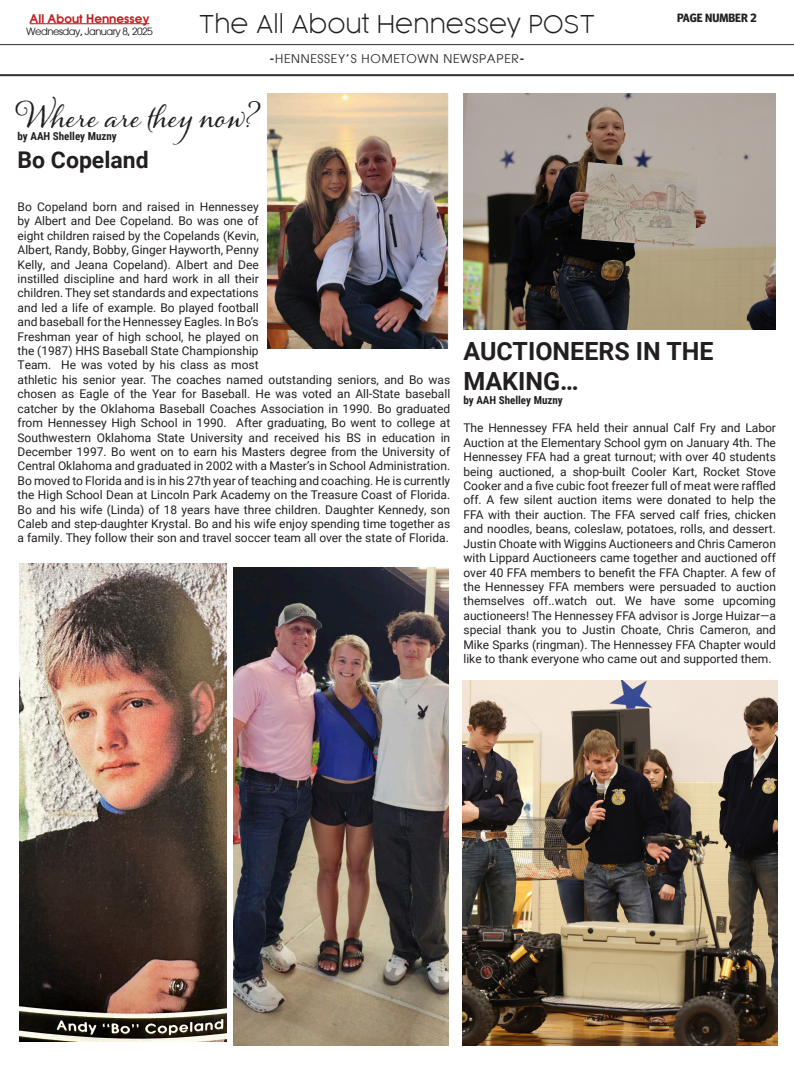
<style>
.page{position:relative;width:794px;height:1078px;background:#fff}
.page>*{position:absolute;margin:0;border:0;box-sizing:border-box;transform-origin:0 0}
.t1{font:32px "Alana";color:#231f20}
.t2{font:700 25px/30px "Roboto";color:#231f20}
.t3{font:200 24px "COCOGOOSE";color:#231f20}
.t4{font:700 23px "Roboto";color:#231f20}
.t5{font:12px/14.4px "Roboto";color:#231f20}
.t6{font:12px "Atlanta";letter-spacing:.06em;color:#312f30}
.t7{font:600 12px "Atlanta";color:#c12026}
.t8{font:700 12px "Meta Headline Pro";color:#231f20}
.t9{font:700 11px "Roboto Condensed";color:#231f20}
.t10{font:10px "Atlanta";letter-spacing:-.05em;color:#231f20}
.s1{font-weight:600}
</style>
<div class="page">
<hr style="left:0;top:44px;width:794px;height:1px;background:#312f30">
<hr style="left:0;top:74px;width:794px;height:2px;background:#312f30">
<hr style="left:30px;top:23px;width:119px;height:1px;background:#c12026">
<img style="left:268px;top:93px;width:180px;height:255px">
<img style="left:20px;top:564px;width:207px;height:476px">
<img style="left:234px;top:568px;width:214px;height:476px">
<img style="left:463px;top:93px;width:312px;height:236px">
<img style="left:462px;top:680px;width:315px;height:365px">
<h3 class="t3" style="left:199px;top:8px;width:397px">The All About Hennessey POST</h3>
<p class="t7" style="left:30px;top:10px;width:121px">All About Hennessey</p>
<p class="t8" style="left:677px;top:8px;width:81px">PAGE NUMBER 2</p>
<p class="t10" style="left:26px;top:24px;width:128px">Wednesday, January 8, 2025</p>
<p class="t6" style="left:269px;top:50px;width:257px"><span class="s1">-</span>HENNESSEY’S HOMETOWN NEWSPAPER<span class="s1">-</span></p>
<h1 class="t1" style="left:18px;top:97px;width:243px">Where are they now?</h1>
<p class="t9" style="left:18px;top:128px;width:101px">by AAH Shelley Muzny</p>
<h3 class="t4" style="left:18px;top:143px;width:133px">Bo Copeland</h3>
<p class="t5" style="left:18px;top:199px;width:434px">Bo Copeland born and raised in Hennessey<br>by Albert and Dee Copeland. Bo was one of<br>eight children raised by the Copelands (Kevin,<br>Albert, Randy, Bobby, Ginger Hayworth, Penny<br>Kelly, and Jeana Copeland). Albert and Dee<br>instilled discipline and hard work in all their<br>children. They set standards and expectations<br>and led a life of example. Bo played football<br>and baseball for the Hennessey Eagles. In Bo’s<br>Freshman year of high school, he played on<br>the (1987) HHS Baseball State Championship<br>Team. He was voted by his class as most<br>athletic his senior year. The coaches named outstanding seniors, and Bo was chosen as Eagle of the Year for Baseball. He was voted an All-State baseball catcher by the Oklahoma Baseball Coaches Association in 1990. Bo graduated from Hennessey High School in 1990. After graduating, Bo went to college at Southwestern Oklahoma State University and received his BS in education in December 1997. Bo went on to earn his Masters degree from the University of Central Oklahoma and graduated in 2002 with a Master’s in School Administration.<br>Bo moved to Florida and is in his 27th year of teaching and coaching. He is currently the High School Dean at Lincoln Park Academy on the Treasure Coast of Florida.<br>Bo and his wife (Linda) of 18 years have three children. Daughter Kennedy, son Caleb and step-daughter Krystal. Bo and his wife enjoy spending time together as a family. They follow their son and travel soccer team all over the state of Florida.</p>
<h2 class="t2" style="left:463px;top:335px;width:252px">AUCTIONEERS IN THE<br>MAKING…</h2>
<p class="t9" style="left:463px;top:392px;width:101px">by AAH Shelley Muzny</p>
<p class="t5" style="left:463px;top:420px;width:314px;text-align:justify">The Hennessey FFA held their annual Calf Fry and Labor Auction at the Elementary School gym on January 4th. The Hennessey FFA had a great turnout; with over 40 students being auctioned, a shop-built Cooler Kart, Rocket Stove Cooker and a five cubic foot freezer full of meat were raffled off. A few silent auction items were donated to help the FFA with their auction. The FFA served calf fries, chicken and noodles, beans, coleslaw, potatoes, rolls, and dessert.<br>Justin Choate with Wiggins Auctioneers and Chris Cameron with Lippard Auctioneers came together and auctioned off over 40 FFA members to benefit the FFA Chapter. A few of the Hennessey FFA members were persuaded to auction themselves off..watch out. We have some upcoming auctioneers! The Hennessey FFA advisor is Jorge Huizar—a special thank you to Justin Choate, Chris Cameron, and Mike Sparks (ringman). The Hennessey FFA Chapter would like to thank everyone who came out and supported them.</p>
</div>
